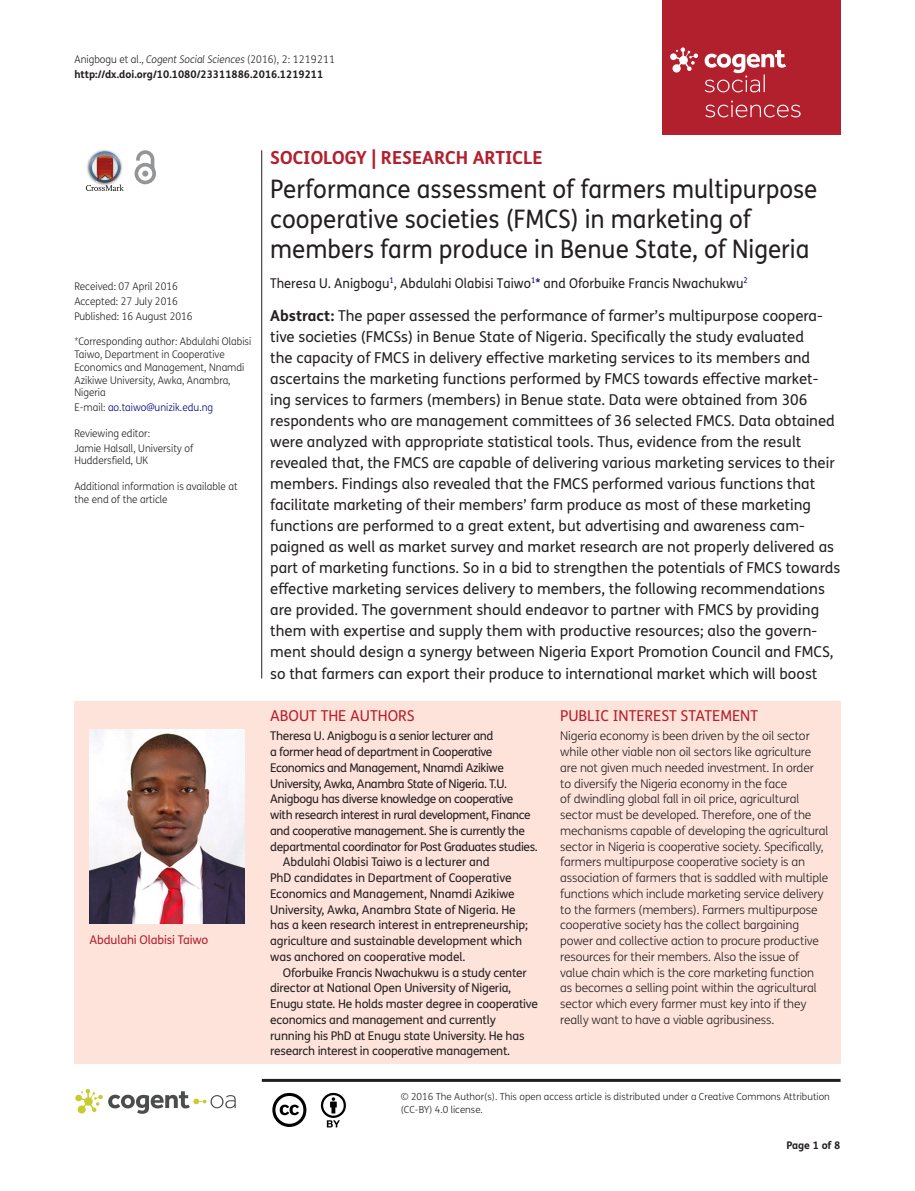
<style>
.page{position:relative;width:915px;height:1191px;background:#fff}
.page>*{position:absolute;margin:0;border:0;box-sizing:border-box;transform-origin:0 0}
.t1{font:25.5px/30px "FS Me Pro";color:#231f20;scale:.95 1}
.t2{font:700 18px "FS Me Pro";color:#b3202d}
.t3{font:15px/21px "FS Me Pro";color:#231f20}
.t4{font:15px "FS Me Pro";color:#b3202d}
.t5{font:13.5px "FS Me Pro";color:#231f20;scale:.95 1}
.t6{font:12px "FS Me Pro";letter-spacing:-.02em;color:#231f20}
.t7{font:300 12px/15.8px "FS Me Pro";letter-spacing:-.01em;color:#231f20}
.t8{font:12px "FS Me Pro";letter-spacing:-.01em;color:#b3202d}
.t9{font:300 10.5px/12.8px "FS Me Pro";color:#231f20;scale:.95 1}
.t10{font:700 10.5px/15px "FS Me Pro";color:#231f20}
.t11{font:300 10.5px "FS Me Pro";color:#000080;scale:.95 1}
.t12{font:300 9.75px/12.8px "FS Me Pro";color:#231f20}
.s1{font-weight:300}
.s2{font-weight:300;font-style:italic}
.s3{color:#231f20}
.s4{color:#000080}
.s5{font-weight:700}
</style>
<div class="page">
<div style="left:661px;top:0;width:179px;height:134px;background:#b3202d"></div>
<svg style="left:670px;top:47px;width:28px;height:26px"></svg>
<svg style="left:705px;top:101px;width:95px;height:16px"></svg>
<svg style="left:704px;top:50px;width:81px;height:42px"></svg>
<div style="left:74px;top:701px;width:766px;height:362px;background:#fde3da"></div>
<img style="left:89px;top:729px;width:156px;height:194px">
<svg style="left:86px;top:151px;width:38px;height:40px"></svg>
<svg style="left:134px;top:150px;width:22px;height:34px"></svg>
<hr style="left:261px;top:150px;width:1px;height:528px;background:#231f20">
<hr style="left:262px;top:1078px;width:578px;height:3px;background:#231f20">
<svg style="left:75px;top:1089px;width:161px;height:24px"></svg>
<svg style="left:272px;top:1093px;width:34px;height:34px"></svg>
<svg style="left:321px;top:1093px;width:25px;height:34px"></svg>
<p class="t10" style="left:74px;top:51px;width:262px"><span class="s1">Anigbogu et al.,</span> <span class="s2">Cogent Social Sciences</span> <span class="s1">(2016), 2: 1219211 </span>http://dx.doi.org/10.1080/23311886.2016.1219211</p>
<p class="t9" style="left:74px;top:279px;width:126px;line-height:14.9px">Received: 07 April 2016<br>Accepted: 27 July 2016<br>Published: 16 August 2016</p>
<p class="t9" style="left:74px;top:335px;width:187px">*Corresponding author: Abdulahi Olabisi<br>Taiwo, Department in Cooperative<br>Economics and Management, Nnamdi<br>Azikiwe University, Awka, Anambra,<br>Nigeria</p>
<p class="t11" style="left:74px;top:400px;width:147px"><span class="s3">E-mail:</span> ao.taiwo@unizik.edu.ng</p>
<p class="t9" style="left:74px;top:425px;width:127px;line-height:14.9px">Reviewing editor:<br>Jamie Halsall, University of</p>
<p class="t9" style="left:74px;top:454px;width:79px">Huddersfield, UK</p>
<p class="t9" style="left:74px;top:479px;width:173px">Additional information is available at the end of the article</p>
<p class="t8" style="left:89px;top:931px;width:120px">Abdulahi Olabisi Taiwo</p>
<p class="t2" style="left:270px;top:143px;width:274px">SOCIOLOGY | RESEARCH ARTICLE</p>
<h1 class="t1" style="left:270px;top:174px;width:577px">Performance assessment of farmers multipurpose cooperative societies (FMCS) in marketing of members farm produce in Benue State, of Nigeria</h1>
<p class="t5" style="left:270px;top:273px;width:504px">Theresa U. Anigbogu<sup>1</sup>, Abdulahi Olabisi Taiwo<sup>1</sup><span class="s4">*</span> and Oforbuike Francis Nwachukwu<sup>2</sup></p>
<p class="t3" style="left:270px;top:305px;width:571px"><span class="s5">Abstract:</span> The paper assessed the performance of farmer’s multipurpose coopera&shy;tive societies (FMCSs) in Benue State of Nigeria. Specifically the study evaluated<br>the capacity of FMCS in delivery effective marketing services to its members and ascertains the marketing functions performed by FMCS towards effective market&shy;ing services to farmers (members) in Benue state. Data were obtained from 306 respondents who are management committees of 36 selected FMCS. Data obtained were analyzed with appropriate statistical tools. Thus, evidence from the result revealed that, the FMCS are capable of delivering various marketing services to their members. Findings also revealed that the FMCS performed various functions that facilitate marketing of their members’ farm produce as most of these marketing functions are performed to a great extent, but advertising and awareness cam&shy;paigned as well as market survey and market research are not properly delivered as part of marketing functions. So in a bid to strengthen the potentials of FMCS towards effective marketing services delivery to members, the following recommendations are provided. The government should endeavor to partner with FMCS by providing them with expertise and supply them with productive resources; also the govern&shy;ment should design a synergy between Nigeria Export Promotion Council and FMCS, so that farmers can export their produce to international market which will boost</p>
<p class="t4" style="left:270px;top:705px;width:146px">ABOUT THE AUTHORS</p>
<p class="t6" style="left:270px;top:728px;width:224px">Theresa U. Anigbogu is a senior lecturer and</p>
<p class="t6" style="left:270px;top:743px;width:224px">a former head of department in Cooperative</p>
<p class="t6" style="left:270px;top:759px;width:235px">Economics and Management, Nnamdi Azikiwe</p>
<p class="t6" style="left:270px;top:775px;width:238px">University, Awka, Anambra State of Nigeria. T.U.</p>
<p class="t6" style="left:270px;top:791px;width:245px">Anigbogu has diverse knowledge on cooperative</p>
<p class="t6" style="left:270px;top:806px;width:262px">with research interest in rural development, Finance</p>
<p class="t6" style="left:270px;top:822px;width:256px">and cooperative management. She is currently the</p>
<p class="t6" style="left:270px;top:838px;width:269px">departmental coordinator for Post Graduates studies.</p>
<p class="t6" style="left:283px;top:854px;width:208px">Abdulahi Olabisi Taiwo is a lecturer and</p>
<p class="t6" style="left:270px;top:869px;width:243px">PhD candidates in Department of Cooperative</p>
<p class="t6" style="left:270px;top:885px;width:246px">Economics and Management, Nnamdi Azikiwe</p>
<p class="t6" style="left:270px;top:901px;width:247px">University, Awka, Anambra State of Nigeria. He</p>
<p class="t6" style="left:270px;top:917px;width:259px">has a keen research interest in entrepreneurship;</p>
<p class="t6" style="left:270px;top:932px;width:253px">agriculture and sustainable development which</p>
<p class="t6" style="left:270px;top:948px;width:196px">was anchored on cooperative model.</p>
<p class="t6" style="left:283px;top:964px;width:245px">Oforbuike Francis Nwachukwu is a study center</p>
<p class="t6" style="left:270px;top:980px;width:242px">director at National Open University of Nigeria,</p>
<p class="t6" style="left:270px;top:995px;width:269px">Enugu state. He holds master degree in cooperative</p>
<p class="t6" style="left:270px;top:1011px;width:227px">economics and management and currently</p>
<p class="t6" style="left:270px;top:1027px;width:256px">running his PhD at Enugu state University. He has</p>
<p class="t6" style="left:270px;top:1043px;width:241px">research interest in cooperative management.</p>
<p class="t4" style="left:560px;top:705px;width:199px">PUBLIC INTEREST STATEMENT</p>
<p class="t7" style="left:560px;top:728px;width:269px">Nigeria economy is been driven by the oil sector while other viable non oil sectors like agriculture are not given much needed investment. In order<br>to diversify the Nigeria economy in the face<br>of dwindling global fall in oil price, agricultural sector must be developed. Therefore, one of the mechanisms capable of developing the agricultural sector in Nigeria is cooperative society. Specifically, farmers multipurpose cooperative society is an association of farmers that is saddled with multiple functions which include marketing service delivery to the farmers (members). Farmers multipurpose cooperative society has the collect bargaining power and collective action to procure productive resources for their members. Also the issue of value chain which is the core marketing function as becomes a selling point within the agricultural sector which every farmer must key into if they really want to have a viable agribusiness.</p>
<p class="t12" style="left:400px;top:1090px;width:430px">© 2016 The Author(s). This open access article is distributed under a Creative Commons Attribution (CC-BY) 4.0 license.</p>
<p class="t10" style="left:786px;top:1137px;width:56px">Page 1 of 8</p>
</div>
